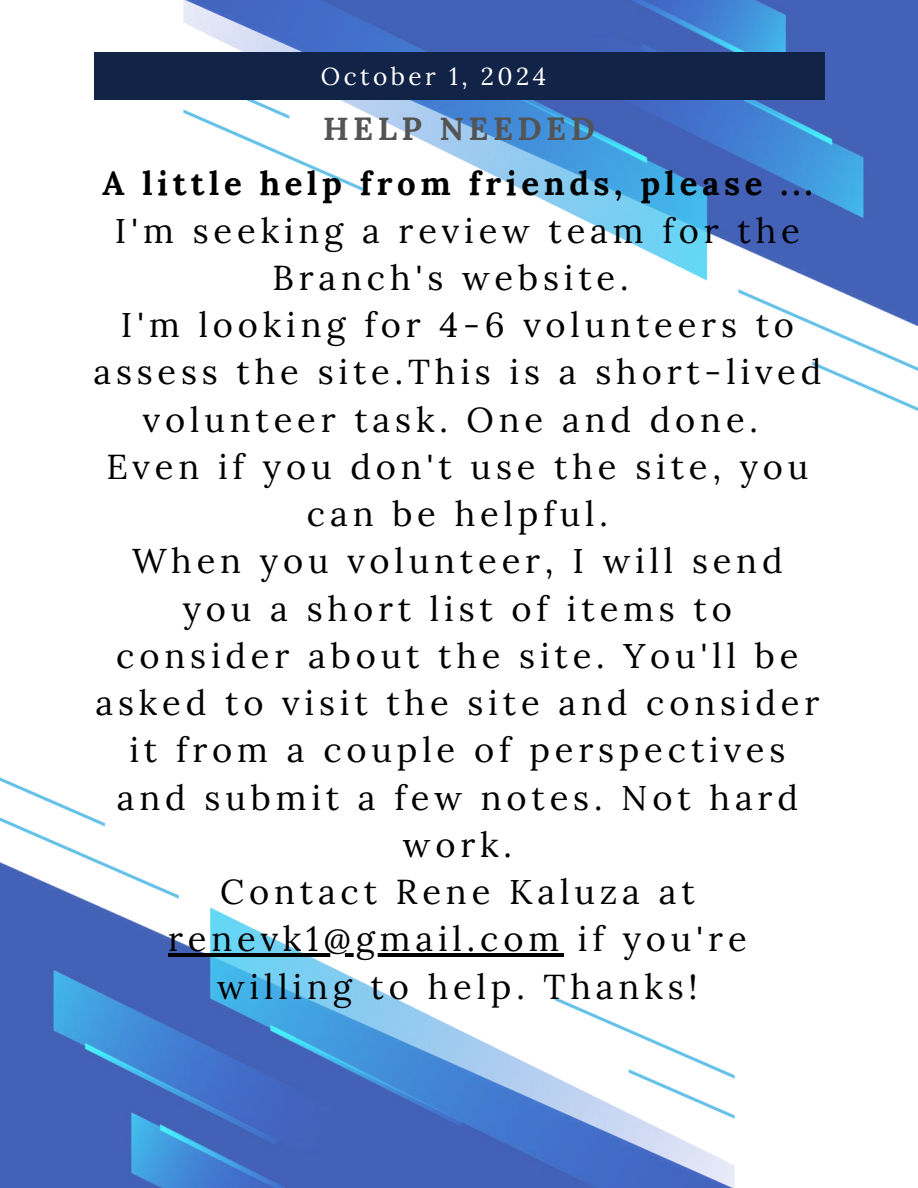
<style>
.page{position:relative;width:918px;height:1188px;background:#fff}
.page>*{position:absolute;margin:0;border:0;box-sizing:border-box;transform-origin:0 0}
.t1{font:34.5px/47.2px "Lora";letter-spacing:.14em;color:#000;text-align:center}
.t2{font:700 33px "Lora";letter-spacing:.14em;color:#000}
.t3{font:700 31.95px "Lora";letter-spacing:.14em;color:#545454}
.t4{font:24.45px "Lora";letter-spacing:.14em;color:#fff}
</style>
<div class="page">
<img style="left:184px;top:0;width:734px;height:410px">
<div style="left:95px;top:53px;width:730px;height:47px;background:#112346"></div>
<img style="left:0;top:778px;width:735px;height:410px">
<hr style="left:168px;top:954px;width:396px;height:3px;background:#000">
<p class="t4" style="left:321px;top:61px;width:227px">October 1, 2024</p>
<p class="t3" style="left:323px;top:108px;width:273px">HELP NEEDED</p>
<p class="t2" style="left:102px;top:162px;width:712px">A little help from friends, please ...</p>
<p class="t1" style="left:93px;top:206px;width:730px">I'm seeking a review team for the<br>Branch's website.<br>I'm looking for 4-6 volunteers to assess the site.This is a short-lived volunteer task. One and done.<br>Even if you don't use the site, you can be helpful.<br>When you volunteer, I will send<br>you a short list of items to consider about the site. You'll be asked to visit the site and consider it from a couple of perspectives and submit a few notes. Not hard work.<br>Contact Rene Kaluza at renevk1@gmail.com if you're<br>willing to help. Thanks!</p>
</div>
